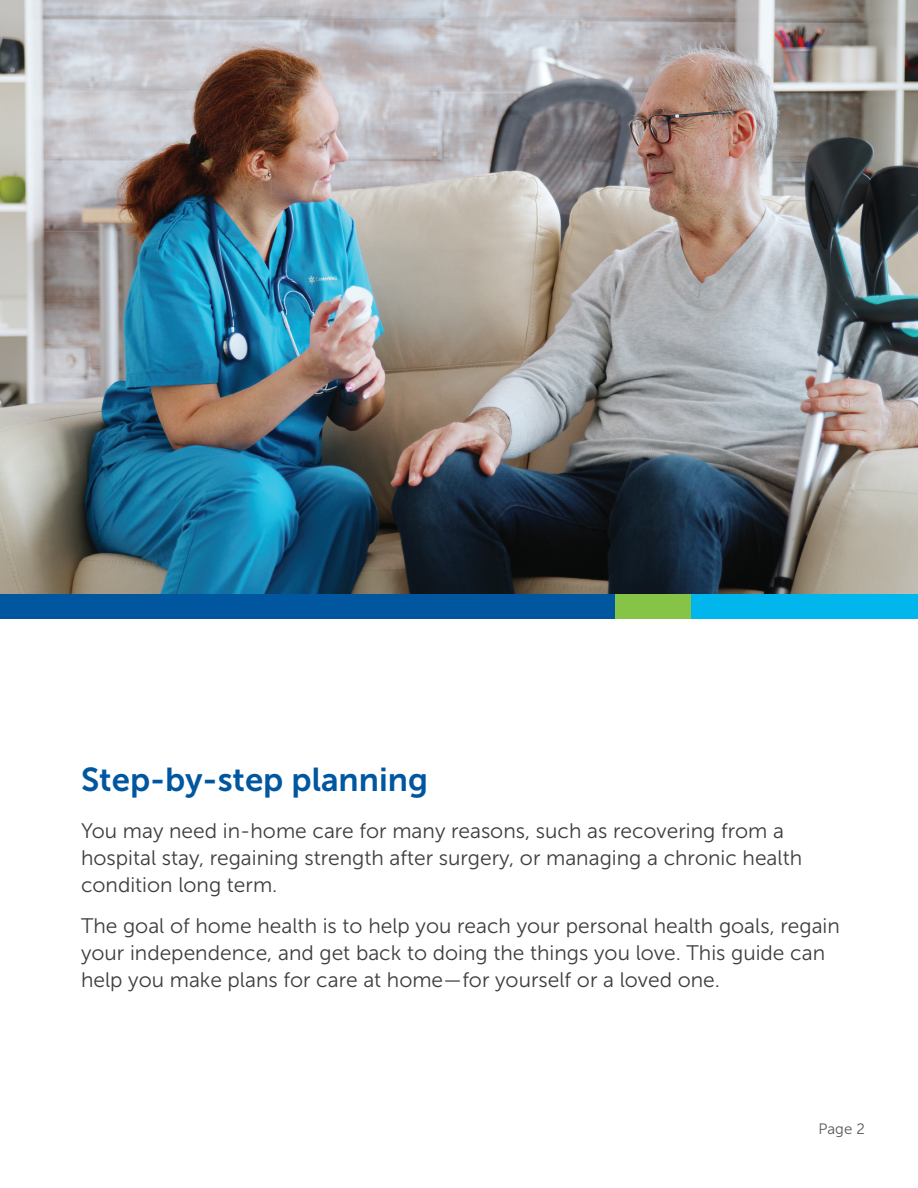
<style>
.page{position:relative;width:918px;height:1188px;background:#fff}
.page>*{position:absolute;margin:0;border:0;box-sizing:border-box;transform-origin:0 0}
.t1{font:33px "Museo Sans 700";color:#01579f}
.t2{font:21px/27px "Museo Sans 300";color:#3e3e3f}
.t3{font:15px "Museo Sans 300";color:#57585a}
</style>
<div class="page">
<img style="left:0;top:0;width:918px;height:594px">
<div style="left:0;top:594px;width:615px;height:25px;background:#01579f"></div>
<div style="left:615px;top:594px;width:77px;height:25px;background:#85c447"></div>
<div style="left:692px;top:594px;width:226px;height:25px;background:#00b6ed"></div>
<p class="t1" style="left:81px;top:761px;width:349px">Step-by-step planning</p>
<p class="t2" style="left:81px;top:818px;width:723px">You may need in-home care for many reasons, such as recovering from a hospital stay, regaining strength after surgery, or managing a chronic health condition long term.</p>
<p class="t2" style="left:81px;top:912px;width:760px">The goal of home health is to help you reach your personal health goals, regain your independence, and get back to doing the things you love. This guide can help you make plans for care at home—for yourself or a loved one.</p>
<p class="t3" style="left:818px;top:1121px;width:48px">Page 2</p>
</div>
